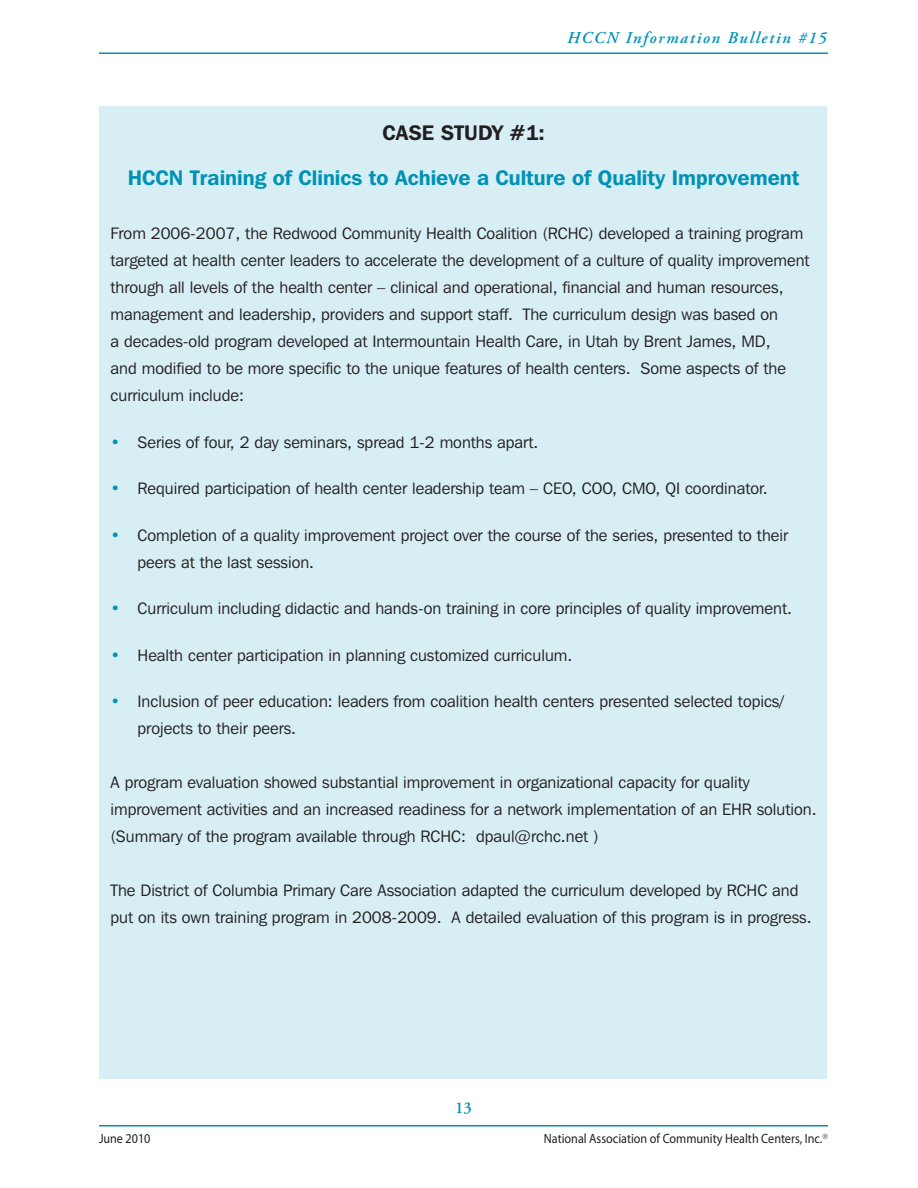
<style>
.page{position:relative;width:918px;height:1188px;background:#fff}
.page>*{position:absolute;margin:0;border:0;box-sizing:border-box;transform-origin:0 0}
.CaseStudy{font:600 21px "Franklin Gothic IT Cby BT";color:#0092b5}
.CaseStudy-2{font:600 21px "Franklin Gothic IT Cby BT";color:#231f20}
.CStext{font:16.5px/27px "Franklin Gothic IT Cby BT";color:#231f20}
.CSbul{font:16.5px/27px "Franklin Gothic IT Cby BT";color:#231f20}
.t1{font:italic 600 16.5px "Adobe Garamond Pro";letter-spacing:.1em;color:#0092b5}
.t2{font:600 16.5px "Adobe Garamond Pro";color:#0092b5}
.t3{font:13.5px "Myriad Pro";color:#231f20;scale:.9 1}
.s1{color:#0092b5}
</style>
<div class="page">
<div style="left:100px;top:106px;width:727px;height:973px;background:#d7eef4"></div>
<hr style="left:99px;top:52px;width:729px;height:2px;background:#0092b5">
<hr style="left:99px;top:1125px;width:729px;height:1px;background:#0092b5">
<p class="t1" style="left:567px;top:29px;width:261px">HCCN Information Bulletin #15</p>
<p class="CaseStudy-2" style="left:382px;top:120px;width:164px">CASE STUDY #1:</p>
<p class="CaseStudy" style="left:128px;top:164px;width:673px">HCCN Training of Clinics to Achieve a Culture of Quality Improvement</p>
<p class="CStext" style="left:111px;top:220px;width:701px">From 2006-2007, the Redwood Community Health Coalition (RCHC) developed a training program targeted at health center leaders to accelerate the development of a culture of quality improvement through all levels of the health center – clinical and operational, financial and human resources, management and leadership, providers and support staff. The curriculum design was based on<br>a decades-old program developed at Intermountain Health Care, in Utah by Brent James, MD,<br>and modified to be more specific to the unique features of health centers. Some aspects of the curriculum include:</p>
<p class="CSbul" style="left:111px;top:428px;width:429px"><span class="s1">•</span> Series of four, 2 day seminars, spread 1-2 months apart.</p>
<p class="CSbul" style="left:111px;top:475px;width:659px"><span class="s1">•</span> Required participation of health center leadership team – CEO, COO, CMO, QI coordinator.</p>
<p class="CSbul" style="left:138px;top:521px;width:652px;text-indent:-27px"><span class="s1">•</span> Completion of a quality improvement project over the course of the series, presented to their peers at the last session.</p>
<p class="CSbul" style="left:111px;top:595px;width:683px"><span class="s1">•</span> Curriculum including didactic and hands-on training in core principles of quality improvement.</p>
<p class="CSbul" style="left:111px;top:641px;width:463px"><span class="s1">•</span> Health center participation in planning customized curriculum.</p>
<p class="CSbul" style="left:138px;top:688px;width:648px;text-indent:-27px"><span class="s1">•</span> Inclusion of peer education: leaders from coalition health centers presented selected topics/ projects to their peers.</p>
<p class="CStext" style="left:111px;top:769px;width:708px">A program evaluation showed substantial improvement in organizational capacity for quality improvement activities and an increased readiness for a network implementation of an EHR solution. (Summary of the program available through RCHC: dpaul@rchc.net )</p>
<p class="CStext" style="left:111px;top:877px;width:703px">The District of Columbia Primary Care Association adapted the curriculum developed by RCHC and put on its own training program in 2008-2009. A detailed evaluation of this program is in progress.</p>
<p class="t2" style="left:455px;top:1098px;width:18px">13</p>
<p class="t3" style="left:99px;top:1130px;width:59px">June 2010</p>
<p class="t3" style="left:544px;top:1130px;width:317px">National Association of Community Health Centers, Inc.➔</p>
</div>
